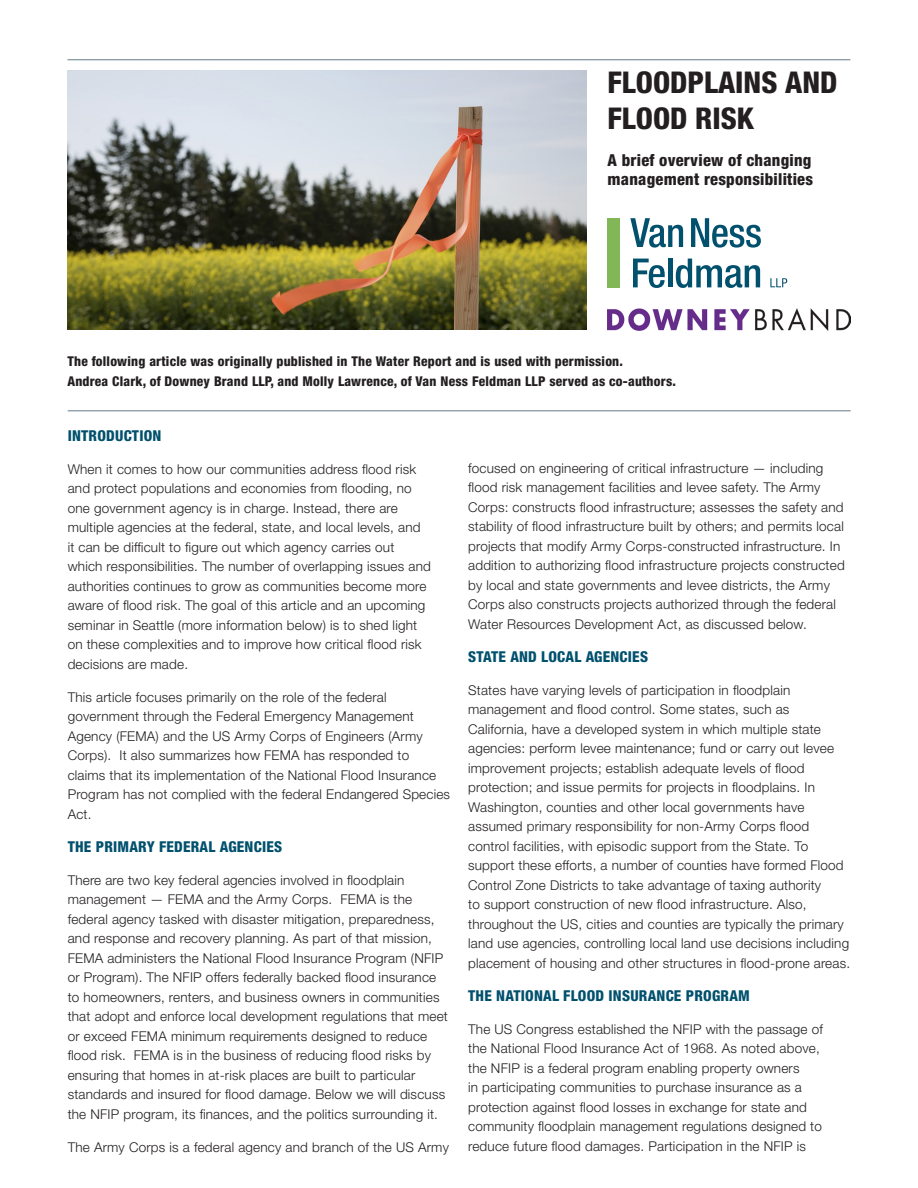
<style>
.page{position:relative;width:918px;height:1188px;background:#fff}
.page>*{position:absolute;margin:0;border:0;box-sizing:border-box;transform-origin:0 0}
.SheetTitle{font:800 condensed 30px/36px "Helvetica Neue LT Std";color:#231f20}
.BodyIndentedSubhead{font:800 condensed 16.5px/19.5px "Helvetica Neue LT Std";letter-spacing:.015em;color:#231f20}
.BodySubhead{font:800 condensed 15px "Helvetica Neue LT Std";letter-spacing:.015em;color:#01506d}
.BodySubhead-2{font:300 13.5px/19.5px "Helvetica Neue LT Std";letter-spacing:.015em;color:#231f20}
.BodyIndentedSubhead-2{font:800 condensed 13.5px "Helvetica Neue LT Std";letter-spacing:.015em;color:#231f20}
</style>
<div class="page">
<hr style="left:68px;top:410px;width:783px;height:1px;background:#637b8a">
<img style="left:68px;top:71px;width:519px;height:259px">
<svg style="left:630px;top:218px;width:53px;height:30px"></svg>
<svg style="left:691px;top:218px;width:70px;height:30px"></svg>
<svg style="left:633px;top:259px;width:32px;height:29px"></svg>
<hr style="left:668px;top:259px;width:4px;height:28px;background:#01506d">
<svg style="left:676px;top:259px;width:84px;height:29px"></svg>
<svg style="left:770px;top:278px;width:17px;height:9px"></svg>
<div style="left:608px;top:218px;width:12px;height:69px;background:#81b756"></div>
<img style="left:608px;top:309px;width:242px;height:22px">
<hr style="left:67px;top:59px;width:783px;height:1px;background:#637b8a">
<p class="SheetTitle" style="left:608px;top:64px;width:232px">FLOODPLAINS AND<br>FLOOD RISK</p>
<p class="BodyIndentedSubhead" style="left:608px;top:150px;width:207px">A brief overview of changing management responsibilities</p>
<p class="BodyIndentedSubhead-2" style="left:68px;top:353px;width:557px">The following article was originally published in The Water Report and is used with permission.</p>
<p class="BodyIndentedSubhead-2" style="left:68px;top:372px;width:610px">Andrea Clark, of Downey Brand LLP, and Molly Lawrence, of Van Ness Feldman LLP served as co-authors.</p>
<p class="BodySubhead" style="left:68px;top:426px;width:95px">INTRODUCTION</p>
<p class="BodySubhead-2" style="left:68px;top:459px;width:365px">When it comes to how our communities address flood risk and protect populations and economies from flooding, no one government agency is in charge. Instead, there are multiple agencies at the federal, state, and local levels, and<br>it can be difficult to figure out which agency carries out which responsibilities. The number of overlapping issues and authorities continues to grow as communities become more aware of flood risk. The goal of this article and an upcoming seminar in Seattle (more information below) is to shed light on these complexities and to improve how critical flood risk decisions are made.</p>
<p class="BodySubhead-2" style="left:68px;top:687px;width:384px">This article focuses primarily on the role of the federal government through the Federal Emergency Management Agency (FEMA) and the US Army Corps of Engineers (Army Corps). It also summarizes how FEMA has responded to claims that its implementation of the National Flood Insurance Program has not complied with the federal Endangered Species Act.</p>
<p class="BodySubhead" style="left:68px;top:837px;width:216px">THE PRIMARY FEDERAL AGENCIES</p>
<p class="BodySubhead-2" style="left:68px;top:870px;width:382px">There are two key federal agencies involved in floodplain management — FEMA and the Army Corps. FEMA is the federal agency tasked with disaster mitigation, preparedness, and response and recovery planning. As part of that mission, FEMA administers the National Flood Insurance Program (NFIP or Program). The NFIP offers federally backed flood insurance to homeowners, renters, and business owners in communities that adopt and enforce local development regulations that meet or exceed FEMA minimum requirements designed to reduce flood risk. FEMA is in the business of reducing flood risks by ensuring that homes in at-risk places are built to particular standards and insured for flood damage. Below we will discuss the NFIP program, its finances, and the politics surrounding it.</p>
<p class="BodySubhead-2" style="left:68px;top:1137px;width:383px">The Army Corps is a federal agency and branch of the US Army</p>
<p class="BodySubhead-2" style="left:468px;top:458px;width:378px">focused on engineering of critical infrastructure — including flood risk management facilities and levee safety. The Army Corps: constructs flood infrastructure; assesses the safety and stability of flood infrastructure built by others; and permits local projects that modify Army Corps-constructed infrastructure. In addition to authorizing flood infrastructure projects constructed by local and state governments and levee districts, the Army Corps also constructs projects authorized through the federal Water Resources Development Act, as discussed below.</p>
<p class="BodySubhead" style="left:468px;top:647px;width:181px">STATE AND LOCAL AGENCIES</p>
<p class="BodySubhead-2" style="left:468px;top:680px;width:383px">States have varying levels of participation in floodplain management and flood control. Some states, such as California, have a developed system in which multiple state agencies: perform levee maintenance; fund or carry out levee improvement projects; establish adequate levels of flood protection; and issue permits for projects in floodplains. In Washington, counties and other local governments have assumed primary responsibility for non-Army Corps flood control facilities, with episodic support from the State. To support these efforts, a number of counties have formed Flood Control Zone Districts to take advantage of taxing authority<br>to support construction of new flood infrastructure. Also, throughout the US, cities and counties are typically the primary land use agencies, controlling local land use decisions including placement of housing and other structures in flood-prone areas.</p>
<p class="BodySubhead" style="left:468px;top:986px;width:283px">THE NATIONAL FLOOD INSURANCE PROGRAM</p>
<p class="BodySubhead-2" style="left:468px;top:1019px;width:356px">The US Congress established the NFIP with the passage of the National Flood Insurance Act of 1968. As noted above, the NFIP is a federal program enabling property owners<br>in participating communities to purchase insurance as a protection against flood losses in exchange for state and community floodplain management regulations designed to reduce future flood damages. Participation in the NFIP is</p>
</div>
